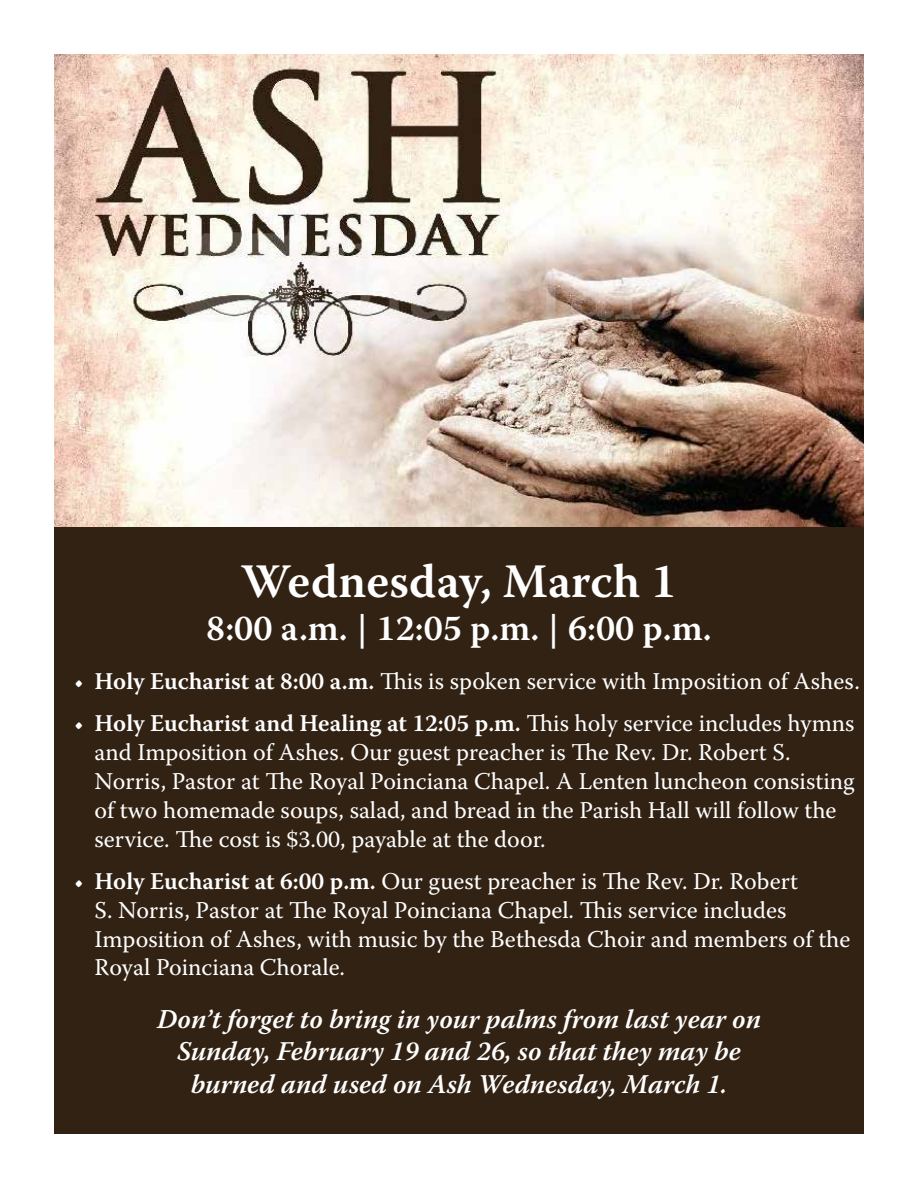
<style>
.page{position:relative;width:918px;height:1188px;background:#fff}
.page>*{position:absolute;margin:0;border:0;box-sizing:border-box;transform-origin:0 0}
.t1{font:600 48px "Warnock Pro";color:#fff}
.t2{font:600 36px "Warnock Pro";color:#fff}
.t3{font:italic 600 27px/32.4px "Warnock Pro";color:#fff;text-align:center}
.t4{font:24px/28.8px "Warnock Pro";color:#fff}
.s1{font-weight:600}
</style>
<div class="page">
<div style="left:54px;top:514px;width:810px;height:620px;background:#322213"></div>
<img style="left:54px;top:54px;width:810px;height:473px">
<p class="t1" style="left:241px;top:552px;width:437px">Wednesday, March 1</p>
<p class="t2" style="left:206px;top:607px;width:507px">8:00 a.m. | 12:05 p.m. | 6:00 p.m.</p>
<p class="t4" style="left:74px;top:666px;width:787px">• <span class="s1">Holy Eucharist at 8:00 a.m.</span> This is spoken service with Imposition of Ashes.</p>
<p class="t4" style="left:94px;top:709px;width:762px;text-indent:-20px">• <span class="s1">Holy Eucharist and Healing at 12:05 p.m.</span> This holy service includes hymns and Imposition of Ashes. Our guest preacher is The Rev. Dr. Robert S.<br>Norris, Pastor at The Royal Poinciana Chapel. A Lenten luncheon consisting of two homemade soups, salad, and bread in the Parish Hall will follow the service. The cost is $3.00, payable at the door.</p>
<p class="t4" style="left:94px;top:866px;width:757px;text-indent:-20px">• <span class="s1">Holy Eucharist at 6:00 p.m.</span> Our guest preacher is The Rev. Dr. Robert<br>S. Norris, Pastor at The Royal Poinciana Chapel. This service includes Imposition of Ashes, with music by the Bethesda Choir and members of the Royal Poinciana Chorale.</p>
<p class="t3" style="left:157px;top:1002px;width:605px">Don’t forget to bring in your palms from last year on<br>Sunday, February 19 and 26, so that they may be burned and used on Ash Wednesday, March 1.</p>
</div>
